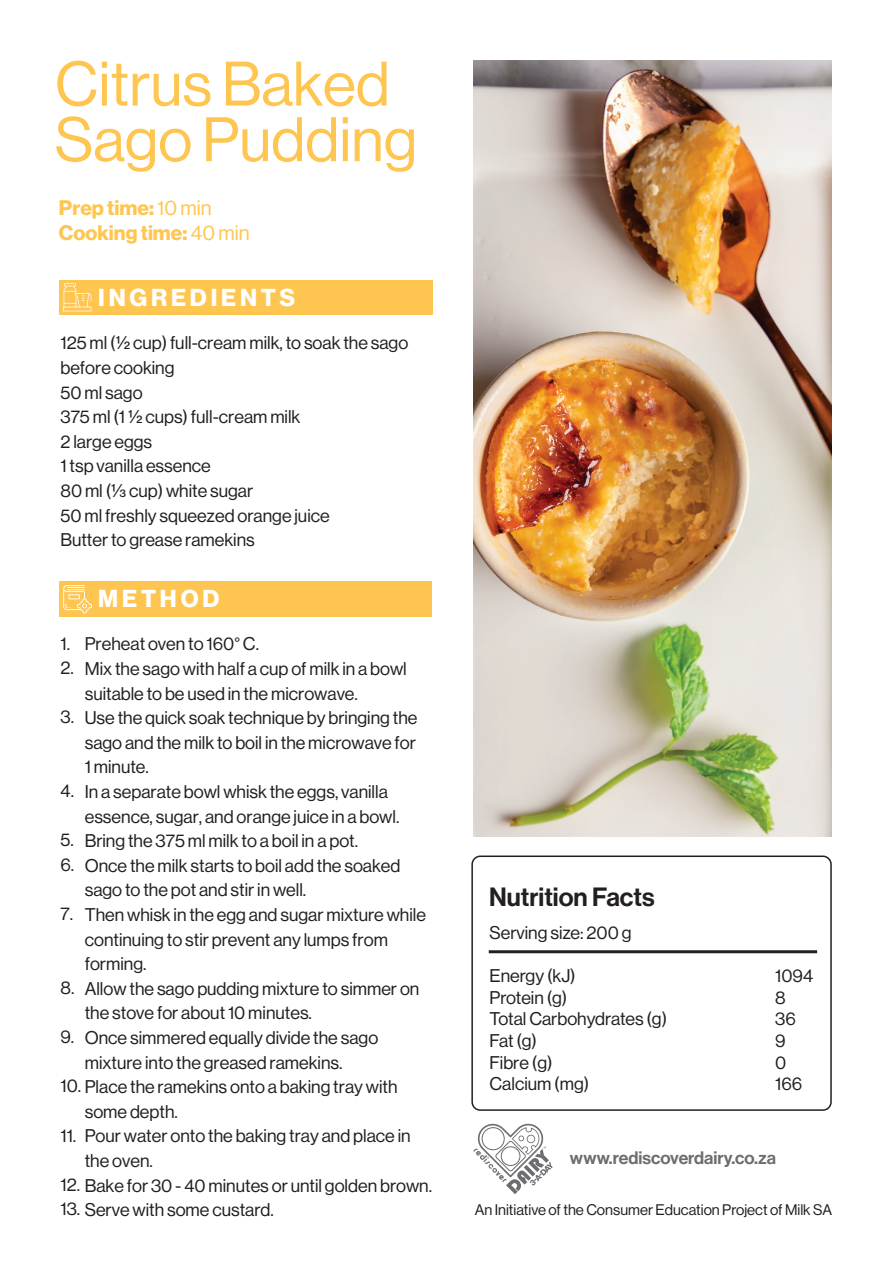
<style>
.page{position:relative;width:893px;height:1263px;background:#fff}
.page>*{position:absolute;margin:0;border:0;box-sizing:border-box;transform-origin:0 0}
.t1{font:61.5px/55.7px "Haas Grot Disp 55 Roman";color:#fec651}
.t2{font:500 25.8px "Haas Grot Disp 65";color:#231f20}
.t3{font:700 24px "Haas Grot Disp 75";letter-spacing:.16em;color:#fff}
.t4{font:700 20.55px/24.8px "Haas Grot Disp 75";color:#fec651}
.t5{font:18px/24.6px "Haas Grot Disp 55 Roman";color:#231f20}
.t6{font:500 17.7px "Haas Grot Disp 65";color:#6c6d70}
.t7{font:15px "Haas Grot Disp 55 Roman";color:#231f20}
.s1{font-family:"Haas Grot Disp 55 Roman";font-weight:400}
</style>
<div class="page">
<svg style="left:473px;top:1124px;width:80px;height:70px"></svg>
<div style="left:471px;top:855px;width:361px;height:256px;border:2px solid #231f20;border-radius:8px"></div>
<hr style="left:489px;top:950px;width:328px;height:3px;background:#231f20">
<div style="left:59px;top:280px;width:374px;height:34px;background:#fec651"></div>
<svg style="left:63px;top:283px;width:28px;height:28px"></svg>
<img style="left:474px;top:61px;width:357px;height:775px">
<div style="left:59px;top:581px;width:373px;height:35px;background:#fec651"></div>
<svg style="left:63px;top:585px;width:29px;height:28px"></svg>
<h1 class="t1" style="left:55px;top:57px;width:364px">Citrus Baked<br>Sago Pudding</h1>
<p class="t4" style="left:59px;top:196px;width:192px">Prep time: <span class="s1">10 min<br></span>Cooking time: <span class="s1">40 min</span></p>
<h3 class="t3" style="left:98px;top:283px;width:198px">INGREDIENTS</h3>
<p class="t5" style="left:60px;top:331px;width:349px">125 ml (½ cup) full-cream milk, to soak the sago before cooking<br>50 ml sago<br>375 ml (1 ½ cups) full-cream milk<br>2 large eggs<br>1 tsp vanilla essence<br>80 ml (⅓ cup) white sugar<br>50 ml freshly squeezed orange juice<br>Butter to grease ramekins</p>
<h3 class="t3" style="left:98px;top:585px;width:123px">METHOD</h3>
<p class="t5" style="left:85px;top:632px;width:343px">Preheat oven to 160° C.<br>Mix the sago with half a cup of milk in a bowl suitable to be used in the microwave.<br>Use the quick soak technique by bringing the sago and the milk to boil in the microwave for 1 minute.<br>In a separate bowl whisk the eggs, vanilla essence, sugar, and orange juice in a bowl.<br>Bring the 375 ml milk to a boil in a pot.<br>Once the milk starts to boil add the soaked sago to the pot and stir in well.<br>Then whisk in the egg and sugar mixture while continuing to stir prevent any lumps from forming.<br>Allow the sago pudding mixture to simmer on the stove for about 10 minutes.<br>Once simmered equally divide the sago mixture into the greased ramekins.</p>
<p class="t5" style="left:85px;top:1099px;width:327px">some depth.<br>Pour water onto the baking tray and place in the oven.</p>
<p class="t5" style="left:61px;top:631px;width:15px">1.<br>2.</p>
<p class="t5" style="left:61px;top:705px;width:15px">3.</p>
<p class="t5" style="left:61px;top:779px;width:15px">4.</p>
<p class="t5" style="left:61px;top:828px;width:15px">5.<br>6.</p>
<p class="t5" style="left:61px;top:902px;width:14px">7.</p>
<p class="t5" style="left:61px;top:975px;width:15px">8.</p>
<p class="t5" style="left:61px;top:1025px;width:15px">9.</p>
<p class="t5" style="left:61px;top:1075px;width:339px">10. Place the ramekins onto a baking tray with</p>
<p class="t5" style="left:61px;top:1123px;width:17px">11.</p>
<p class="t5" style="left:61px;top:1173px;width:373px">12. Bake for 30 - 40 minutes or until golden brown.</p>
<p class="t5" style="left:61px;top:1198px;width:215px">13. Serve with some custard.</p>
<h2 class="t2" style="left:489px;top:882px;width:167px">Nutrition Facts</h2>
<p class="t5" style="left:489px;top:920px;width:143px">Serving size: 200 g</p>
<p class="t5" style="left:489px;top:965px;width:179px;line-height:21.6px">Energy (kJ)<br>Protein (g)<br>Total Carbohydrates (g)<br>Fat (g)<br>Fibre (g)<br>Calcium (mg)</p>
<p class="t5" style="left:775px;top:965px;width:40px;line-height:21.6px">1094<br>8<br>36<br>9<br>0<br>166</p>
<p class="t6" style="left:570px;top:1147px;width:208px">www.rediscoverdairy.co.za</p>
<p class="t7" style="left:475px;top:1201px;width:359px">An Initiative of the Consumer Education Project of Milk SA</p>
</div>
